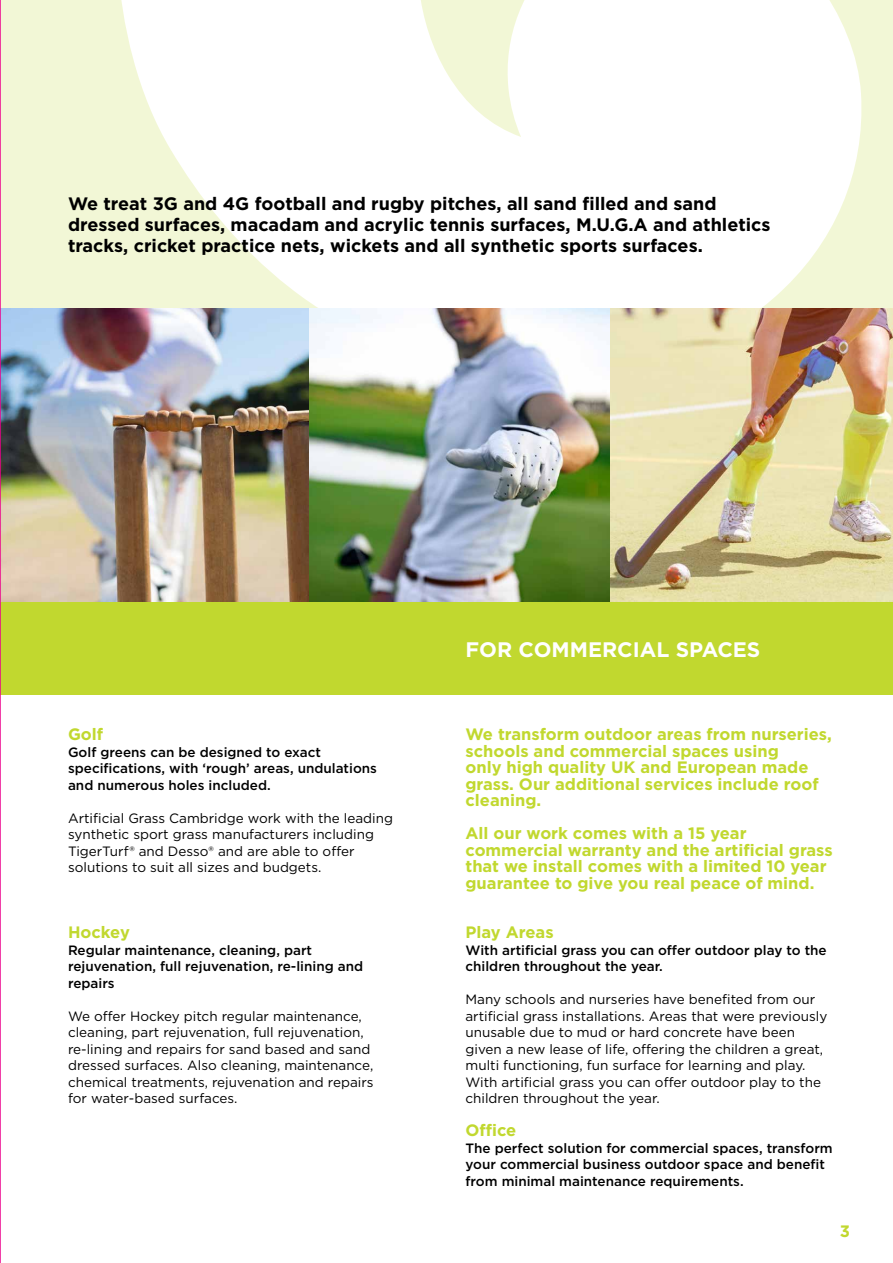
<style>
.page{position:relative;width:893px;height:1263px;background:#fff}
.page>*{position:absolute;margin:0;border:0;box-sizing:border-box;transform-origin:0 0}
.t1{font:700 21px "Gotham";color:#fff}
.t2{font:700 18px/21px "Gotham";color:#000}
.t3{font:700 16.5px/16.5px "Gotham";color:#c1d82f}
.t4{font:13.5px/16.5px "Gotham";color:#000}
.t5{font:500 13.5px/16.5px "Gotham";color:#000}
</style>
<div class="page">
<svg style="left:1px;top:0;width:892px;height:308px"></svg>
<div style="left:0;top:601px;width:893px;height:93px;background:#c1d82f"></div>
<img style="left:1px;top:308px;width:892px;height:293px">
<hr style="left:0;top:0;width:1px;height:1263px;background:#ec008c">
<h2 class="t2" style="left:68px;top:193px;width:704px">We treat 3G and 4G football and rugby pitches, all sand filled and sand dressed surfaces, macadam and acrylic tennis surfaces, M.U.G.A and athletics tracks, cricket practice nets, wickets and all synthetic sports surfaces.</h2>
<p class="t3" style="left:68px;top:726px;width:37px">Golf</p>
<p class="t5" style="left:68px;top:744px;width:310px">Golf greens can be designed to exact specifications, with ‘rough’ areas, undulations and numerous holes included.</p>
<p class="t4" style="left:68px;top:809px;width:326px">Artificial Grass Cambridge work with the leading synthetic sport grass manufacturers including TigerTurf® and Desso® and are able to offer solutions to suit all sizes and budgets.</p>
<p class="t3" style="left:68px;top:924px;width:63px">Hockey</p>
<p class="t5" style="left:68px;top:942px;width:297px">Regular maintenance, cleaning, part rejuvenation, full rejuvenation, re-lining and repairs</p>
<p class="t4" style="left:68px;top:1007px;width:307px">We offer Hockey pitch regular maintenance, cleaning, part rejuvenation, full rejuvenation, re-lining and repairs for sand based and sand dressed surfaces. Also cleaning, maintenance, chemical treatments, rejuvenation and repairs for water-based surfaces.</p>
<h1 class="t1" style="left:465px;top:636px;width:296px">FOR COMMERCIAL SPACES</h1>
<p class="t3" style="left:465px;top:726px;width:368px">We transform outdoor areas from nurseries, schools and commercial spaces using<br>only high quality UK and European made grass. Our additional services include roof cleaning.</p>
<p class="t3" style="left:465px;top:825px;width:369px">All our work comes with a 15 year commercial warranty and the artificial grass that we install comes with a limited 10 year guarantee to give you real peace of mind.</p>
<p class="t3" style="left:465px;top:924px;width:90px">Play Areas</p>
<p class="t5" style="left:465px;top:942px;width:363px">With artificial grass you can offer outdoor play to the children throughout the year.</p>
<p class="t4" style="left:465px;top:991px;width:363px">Many schools and nurseries have benefited from our artificial grass installations. Areas that were previously unusable due to mud or hard concrete have been given a new lease of life, offering the children a great, multi functioning, fun surface for learning and play.<br>With artificial grass you can offer outdoor play to the children throughout the year.</p>
<p class="t3" style="left:465px;top:1122px;width:52px">Office</p>
<p class="t5" style="left:465px;top:1140px;width:369px">The perfect solution for commercial spaces, transform your commercial business outdoor space and benefit from minimal maintenance requirements.</p>
<p class="t3" style="left:840px;top:1222px;width:12px">3</p>
</div>
